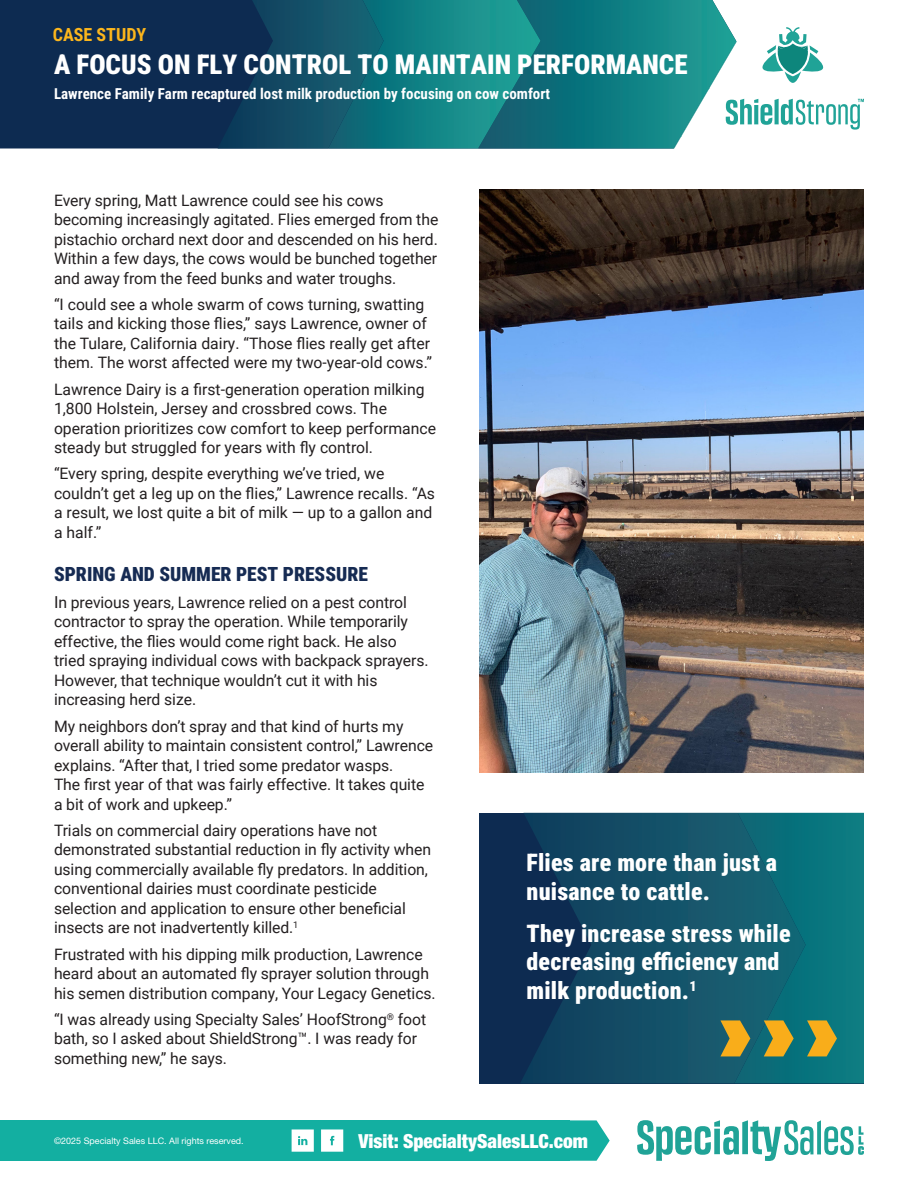
<style>
.page{position:relative;width:918px;height:1188px;background:#fff}
.page>*{position:absolute;margin:0;border:0;box-sizing:border-box;transform-origin:0 0}
.t1{font:27px "Roboto Condensed";color:#fff}
.t2{font:24px/28.5px "Roboto Condensed";letter-spacing:.01em;color:#fff}
.t3{font:19.5px "Roboto Condensed";color:#162b53}
.t4{font:900 condensed 19.35px "Helvetica Neue LT Pro";color:#fff}
.t5{font:18px "Roboto Condensed";color:#fcb61c}
.t6{font:15.75px/19.5px "Roboto";letter-spacing:-.005em;color:#231f20}
.t7{font:15px "Roboto Condensed";color:#fff}
.t8{font:9px "Helvetica Neue LT Pro";color:#fff}
.s1{font-size:16.5px}
</style>
<div class="page">
<div style="left:0;top:0;width:183px;height:148px;background:#0d2b51"></div>
<div style="left:183px;top:0;width:35px;height:148px;background:#0d2b51"></div>
<img style="left:218px;top:0;width:76px;height:148px">
<img style="left:541px;top:0;width:195px;height:148px">
<div style="left:294px;top:0;width:34px;height:148px;background:#135169"></div>
<img style="left:328px;top:0;width:213px;height:148px">
<svg style="left:762px;top:27px;width:62px;height:56px"></svg>
<svg style="left:726px;top:99px;width:138px;height:31px"></svg>
<svg style="left:637px;top:1120px;width:227px;height:41px"></svg>
<div style="left:0;top:1120px;width:569px;height:41px;background:#13afa1"></div>
<svg style="left:569px;top:1120px;width:41px;height:41px"></svg>
<svg style="left:321px;top:1129px;width:22px;height:23px"></svg>
<svg style="left:292px;top:1129px;width:22px;height:23px"></svg>
<img style="left:479px;top:189px;width:385px;height:583px">
<div style="left:479px;top:813px;width:41px;height:270px;background:#0d2b51"></div>
<img style="left:520px;top:813px;width:112px;height:270px">
<div style="left:632px;top:813px;width:102px;height:270px;background:#14546b"></div>
<img style="left:734px;top:813px;width:130px;height:270px">
<svg style="left:720px;top:1020px;width:30px;height:36px"></svg>
<svg style="left:764px;top:1020px;width:30px;height:36px"></svg>
<svg style="left:807px;top:1020px;width:30px;height:36px"></svg>
<p class="t5" style="left:53px;top:22px;width:95px">CASE STUDY</p>
<p class="t1" style="left:54px;top:46px;width:635px">A FOCUS ON FLY CONTROL TO MAINTAIN PERFORMANCE</p>
<p class="t7" style="left:54px;top:83px;width:498px">Lawrence Family Farm recaptured lost milk production by focusing on cow comfort</p>
<p class="t6" style="left:54px;top:190px;width:386px">Every spring, Matt Lawrence could see his cows becoming increasingly agitated. Flies emerged from the pistachio orchard next door and descended on his herd.<br>Within a few days, the cows would be bunched together and away from the feed bunks and water troughs.</p>
<p class="t6" style="left:54px;top:294px;width:380px">“I could see a whole swarm of cows turning, swatting tails and kicking those flies,” says Lawrence, owner of the Tulare, California dairy. “Those flies really get after them. The worst affected were my two-year-old cows.”</p>
<p class="t6" style="left:54px;top:379px;width:384px">Lawrence Dairy is a first-generation operation milking 1,800 Holstein, Jersey and crossbred cows. The operation prioritizes cow comfort to keep performance steady but struggled for years with fly control.</p>
<p class="t6" style="left:54px;top:463px;width:383px">“Every spring, despite everything we’ve tried, we couldn’t get a leg up on the flies,” Lawrence recalls. “As a result, we lost quite a bit of milk — up to a gallon and a half.”</p>
<p class="t3" style="left:54px;top:561px;width:315px">SPRING AND SUMMER PEST PRESSURE</p>
<p class="t6" style="left:54px;top:592px;width:376px"><span class="s1">I</span>n previous years, Lawrence relied on a pest control contractor to spray the operation. While temporarily effective, the flies would come right back. He also tried spraying individual cows with backpack sprayers.<br>However, that technique wouldn’t cut it with his increasing herd size.</p>
<p class="t6" style="left:54px;top:716px;width:381px">My neighbors don’t spray and that kind of hurts my overall ability to maintain consistent control,” Lawrence explains. “After that, I tried some predator wasps.<br>The first year of that was fairly effective. It takes quite a bit of work and upkeep.”</p>
<p class="t6" style="left:54px;top:820px;width:379px">Trials on commercial dairy operations have not demonstrated substantial reduction in fly activity when using commercially available fly predators. In addition, conventional dairies must coordinate pesticide selection and application to ensure other beneficial insects are not inadvertently killed.<sup>1</sup></p>
<p class="t6" style="left:54px;top:944px;width:383px">Frustrated with his dipping milk production, Lawrence heard about an automated fly sprayer solution through his semen distribution company, Your Legacy Genetics.</p>
<p class="t6" style="left:54px;top:1009px;width:374px">“I was already using Specialty Sales’ HoofStrong<sup>®</sup> foot bath, so I asked about ShieldStrong™. I was ready for something new,” he says.</p>
<p class="t2" style="left:526px;top:848px;width:252px">Flies are more than just a nuisance to cattle.</p>
<p class="t2" style="left:526px;top:918px;width:266px">They increase stress while decreasing efficiency and milk production.<sup>1</sup></p>
<p class="t8" style="left:54px;top:1135px;width:191px">©2025 Specialty Sales LLC. All rights reserved.</p>
<p class="t4" style="left:359px;top:1129px;width:231px">Visit: SpecialtySalesLLC.com</p>
</div>
